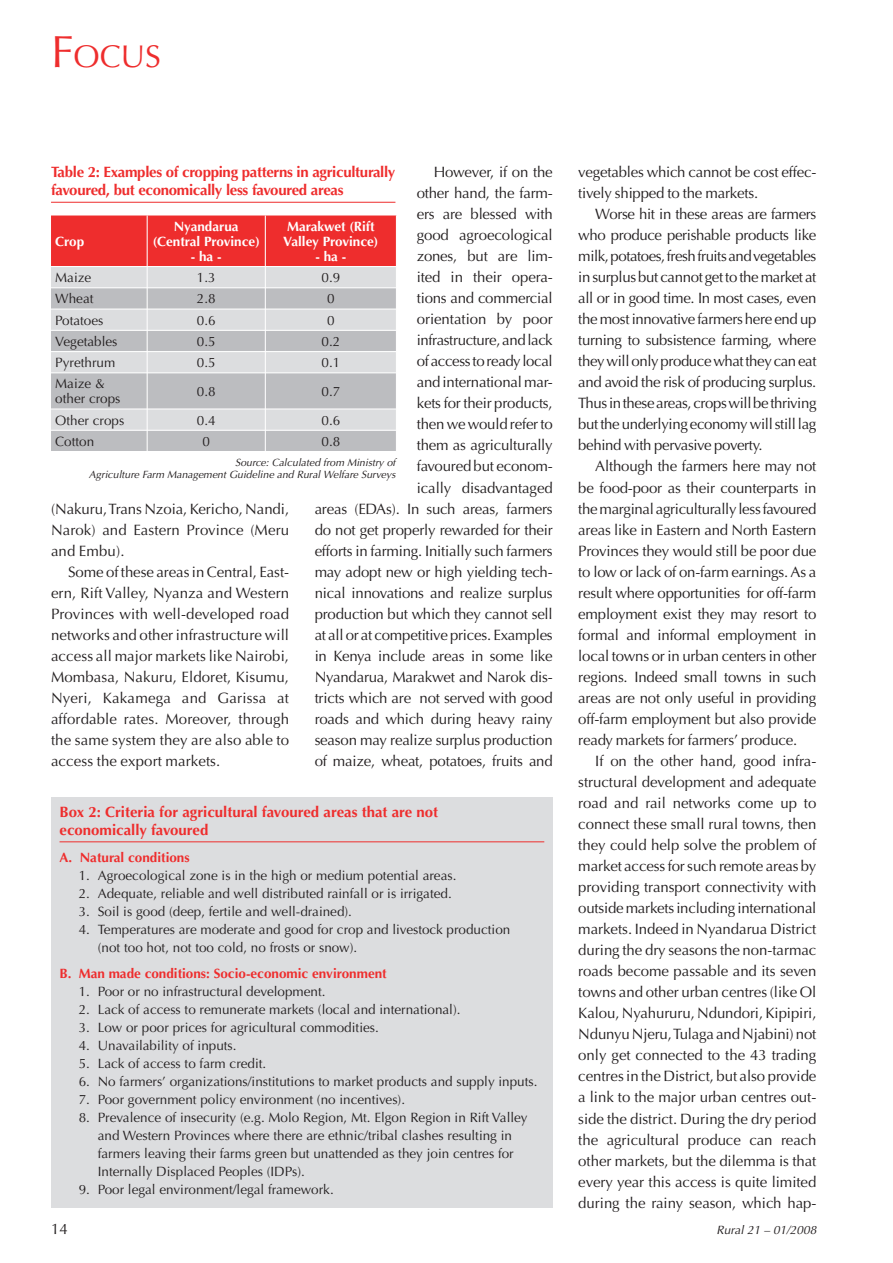
<style>
.page{position:relative;width:893px;height:1263px;background:#fff}
.page>*{position:absolute;margin:0;border:0;box-sizing:border-box;transform-origin:0 0}
.t1{font:31.5px "Optima";color:#ee2d2d}
.t2{font:15px/21px "Optima";letter-spacing:-.015em;color:#231f20;text-align:justify}
.t3{font:700 15px/18px "Optima";letter-spacing:-.02em;color:#ee2d2d}
.t4{font:700 15px/18px "Optima";color:#ee2d2d}
.t5{font:13.5px/18px "Optima";color:#231f20}
.t6{font:700 13.5px/15px "Optima";color:#fff;text-align:center}
.t7{font:700 13.5px "Optima";color:#ee2d2d}
.t8{font:italic 12px "Optima";color:#231f20}
.t9{font:italic 10.5px/12.8px "Optima";color:#231f20;text-align:right}
.s1{font-size:45px}
</style>
<div class="page">
<div style="left:51px;top:797px;width:502px;height:411px;background:#dcdddf"></div>
<hr style="left:60px;top:841px;width:484px;height:1px;background:#ee2d2d">
<svg style="left:51px;top:373px;width:345px;height:78px;background:#c5c6c9"></svg>
<hr style="left:51px;top:408px;width:346px;height:1px;background:#fff">
<hr style="left:51px;top:430px;width:346px;height:1px;background:#fff">
<svg style="left:51px;top:215px;width:346px;height:157px;background:#db9e9f"></svg>
<hr style="left:147px;top:373px;width:1px;height:35px;background:#fff">
<hr style="left:265px;top:373px;width:1px;height:35px;background:#fff">
<svg style="left:147px;top:409px;width:1px;height:42px"></svg>
<svg style="left:265px;top:409px;width:1px;height:42px"></svg>
<hr style="left:51px;top:202px;width:344px;height:1px;background:#ee2d2d">
<h1 class="t1" style="left:51px;top:43px;width:112px"><span class="s1">F</span>OCUS</h1>
<p class="t2" style="left:315px;top:163px;width:240px;text-align:right">However, if on the<br>other hand, the farm-<br>ers are blessed with<br>good agroecological<br>zones, but are lim-<br>ited in their opera-<br>tions and commercial<br>orientation by poor<br>infrastructure, and lack<br>of access to ready local<br>and international mar-<br>kets for their products,<br>then we would refer to<br>them as agriculturally<br>favoured but econom-<br>ically disadvantaged<br>areas (EDAs). In such areas, farmers do not get properly rewarded for their efforts in farming. Initially such farmers may adopt new or high yielding tech&shy;nical innovations and realize surplus production but which they cannot sell at all or at competitive prices. Examples in Kenya include areas in some like<br>Nyandarua, Marakwet and Narok dis&shy;tricts which are not served with good roads and which during heavy rainy season may realize surplus production of maize, wheat, potatoes, fruits and</p>
<p class="t2" style="left:578px;top:163px;width:240px">vegetables which cannot be cost effec&shy;tively shipped to the markets.</p>
<p class="t3" style="left:51px;top:165px;width:346px">Table 2: Examples of cropping patterns in agriculturally favoured, but economically less favoured areas</p>
<p class="t2" style="left:578px;top:205px;width:240px;text-indent:17px">Worse hit in these areas are farmers who produce perishable products like milk, potatoes, fresh fruits and vegetables in surplus but cannot get to the market at all or in good time. In most cases, even the most innovative farmers here end up turning to subsistence farming, where they will only produce what they can eat and avoid the risk of producing surplus.<br>Thus in these areas, crops will be thriving but the underlying economy will still lag behind with pervasive poverty.</p>
<p class="t2" style="left:578px;top:457px;width:240px;text-indent:17px">Although the farmers here may not be food-poor as their counterparts in the marginal agriculturally less favoured areas like in Eastern and North Eastern Provinces they would still be poor due to low or lack of on-farm earnings. As a result where opportunities for off-farm employment exist they may resort to formal and informal employment in local towns or in urban centers in other regions. Indeed small towns in such areas are not only useful in providing off-farm employment but also provide ready markets for farmers’ produce.</p>
<p class="t2" style="left:578px;top:752px;width:240px;text-indent:17px">If on the other hand, good infra&shy;structural development and adequate road and rail networks come up to connect these small rural towns, then they could help solve the problem of market access for such remote areas by providing transport connectivity with outside markets including international markets. Indeed in Nyandarua District during the dry seasons the non-tarmac roads become passable and its seven towns and other urban centres (like Ol Kalou, Nyahururu, Ndundori, Kipipiri, Ndunyu Njeru, Tulaga and Njabini) not only get connected to the 43 trading centres in the District, but also provide a link to the major urban centres out&shy;side the district. During the dry period the agricultural produce can reach other markets, but the dilemma is that every year this access is quite limited during the rainy season, which hap-</p>
<p class="t6" style="left:283px;top:220px;width:97px;text-align:left">Marakwet (Rift<br>Valley Province)</p>
<p class="t6" style="left:315px;top:250px;width:32px">- ha -</p>
<p class="t6" style="left:153px;top:220px;width:109px">Nyandarua (Central Province)</p>
<p class="t6" style="left:191px;top:250px;width:32px">- ha -</p>
<p class="t6" style="left:55px;top:235px;width:31px">Crop</p>
<p class="t5" style="left:55px;top:270px;width:38px">Maize</p>
<p class="t5" style="left:197px;top:270px;width:20px">1.3</p>
<p class="t5" style="left:321px;top:270px;width:20px">0.9</p>
<p class="t5" style="left:55px;top:291px;width:40px">Wheat</p>
<p class="t5" style="left:197px;top:291px;width:20px">2.8</p>
<p class="t5" style="left:327px;top:291px;width:9px">0</p>
<p class="t5" style="left:55px;top:312px;width:50px">Potatoes</p>
<p class="t5" style="left:197px;top:312px;width:20px">0.6</p>
<p class="t5" style="left:327px;top:312px;width:9px">0</p>
<p class="t5" style="left:55px;top:334px;width:64px">Vegetables</p>
<p class="t5" style="left:197px;top:334px;width:20px">0.5</p>
<p class="t5" style="left:321px;top:334px;width:20px">0.2</p>
<p class="t5" style="left:55px;top:355px;width:62px">Pyrethrum</p>
<p class="t5" style="left:197px;top:355px;width:20px">0.5</p>
<p class="t5" style="left:321px;top:355px;width:20px">0.1</p>
<p class="t5" style="left:55px;top:378px;width:67px;line-height:15px">Maize &amp; other crops</p>
<p class="t5" style="left:197px;top:384px;width:20px">0.8</p>
<p class="t5" style="left:321px;top:384px;width:20px">0.7</p>
<p class="t5" style="left:55px;top:412px;width:71px">Other crops</p>
<p class="t5" style="left:197px;top:412px;width:20px">0.4</p>
<p class="t5" style="left:321px;top:412px;width:20px">0.6</p>
<p class="t5" style="left:55px;top:433px;width:41px">Cotton</p>
<p class="t5" style="left:202px;top:433px;width:9px">0</p>
<p class="t5" style="left:321px;top:433px;width:20px">0.8</p>
<p class="t9" style="left:89px;top:457px;width:308px">Source: Calculated from Ministry of<br>Agriculture Farm Management Guideline and Rural Welfare Surveys</p>
<p class="t2" style="left:51px;top:499px;width:240px">(Nakuru, Trans Nzoia, Kericho, Nandi, Narok) and Eastern Province (Meru and Embu).</p>
<p class="t2" style="left:51px;top:562px;width:240px;text-indent:17px">Some of these areas in Central, East&shy;ern, Rift Valley, Nyanza and Western Provinces with well-developed road networks and other infrastructure will access all major markets like Nairobi, Mombasa, Nakuru, Eldoret, Kisumu, Nyeri, Kakamega and Garissa at affordable rates. Moreover, through the same system they are also able to access the export markets.</p>
<p class="t4" style="left:60px;top:804px;width:380px">Box 2: Criteria for agricultural favoured areas that are not economically favoured</p>
<p class="t7" style="left:60px;top:851px;width:132px">A. Natural conditions</p>
<p class="t5" style="left:79px;top:867px;width:379px">1. Agroecological zone is in the high or medium potential areas.</p>
<p class="t5" style="left:79px;top:885px;width:375px">2. Adequate, reliable and well distributed rainfall or is irrigated.</p>
<p class="t5" style="left:79px;top:903px;width:275px">3. Soil is good (deep, fertile and well-drained).</p>
<p class="t5" style="left:98px;top:921px;width:414px;text-indent:-19px">4. Temperatures are moderate and good for crop and livestock production (not too hot, not too cold, no frosts or snow).</p>
<p class="t7" style="left:60px;top:968px;width:329px">B. Man made conditions: Socio-economic environment</p>
<p class="t5" style="left:79px;top:984px;width:248px">1. Poor or no infrastructural development.</p>
<p class="t5" style="left:79px;top:1002px;width:383px">2. Lack of access to remunerate markets (local and international).</p>
<p class="t5" style="left:79px;top:1020px;width:302px">3. Low or poor prices for agricultural commodities.</p>
<p class="t5" style="left:79px;top:1038px;width:159px">4. Unavailability of inputs.</p>
<p class="t5" style="left:79px;top:1056px;width:189px">5. Lack of access to farm credit.</p>
<p class="t5" style="left:79px;top:1074px;width:460px">6. No farmers’ organizations/institutions to market products and supply inputs.</p>
<p class="t5" style="left:79px;top:1092px;width:328px">7. Poor government policy environment (no incentives).</p>
<p class="t5" style="left:98px;top:1110px;width:431px;text-indent:-19px">8. Prevalence of insecurity (e.g. Molo Region, Mt. Elgon Region in Rift Valley and Western Provinces where there are ethnic/tribal clashes resulting in farmers leaving their farms green but unattended as they join centres for Internally Displaced Peoples (IDPs).</p>
<p class="t5" style="left:79px;top:1182px;width:257px">9. Poor legal environment/legal framework.</p>
<p class="t2" style="left:51px;top:1219px;width:18px">14</p>
<p class="t8" style="left:716px;top:1224px;width:101px">Rural 21 – 01/2008</p>
</div>
